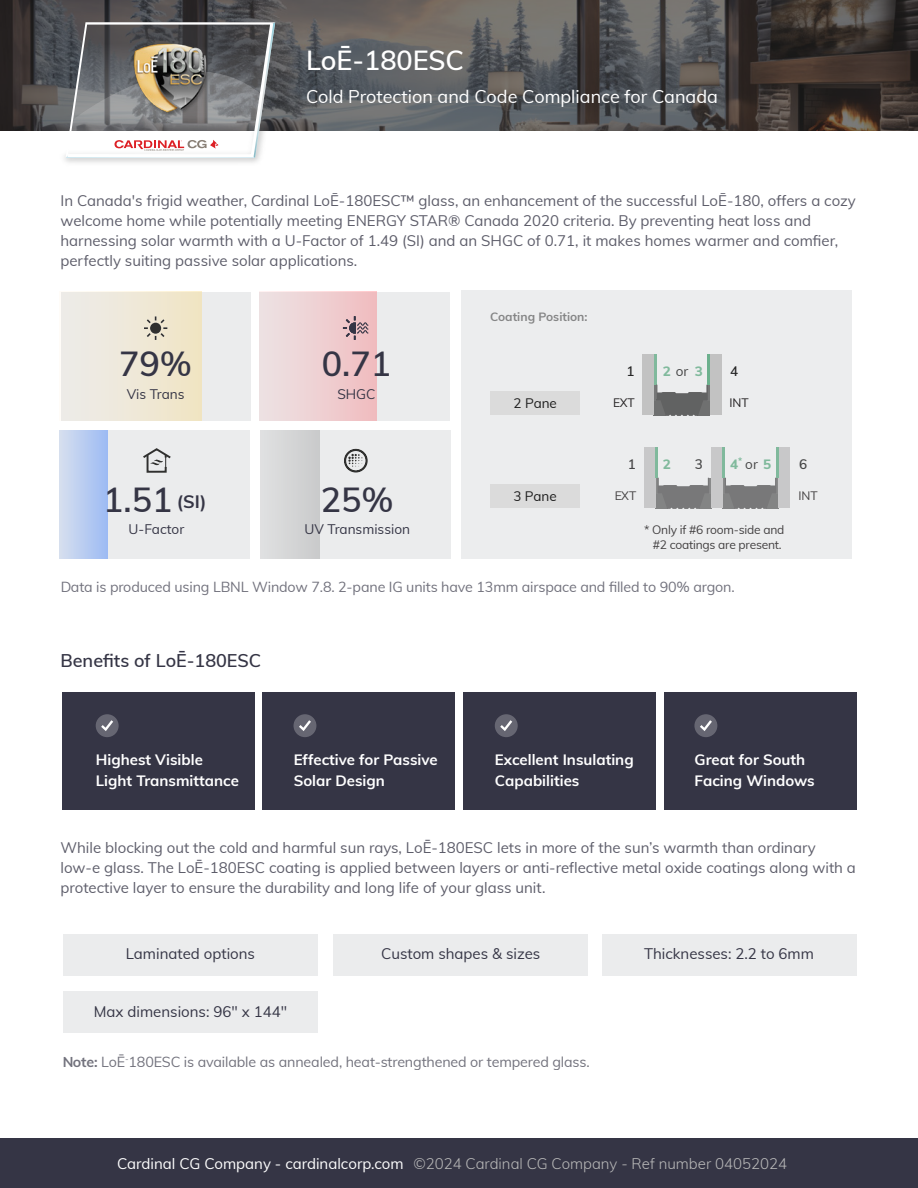
<style>
.page{position:relative;width:918px;height:1188px;background:#fff}
.page>*{position:absolute;margin:0;border:0;box-sizing:border-box;transform-origin:0 0}
.t1{font:600 34.05px "Muli";color:#353545}
.t2{font:600 27px "Muli";color:#fff}
.t3{font:18px "Muli";color:#fff}
.t4{font:600 18px "Muli";color:#353545}
.t5{font:15px/20px "Muli";color:#353545}
.t6{font:700 15px/21px "Muli";color:#fff}
.t7{font:15px "Muli";color:#fff}
.t8{font:14.25px "Muli";letter-spacing:-.01em;color:#353545}
.t9{font:14.25px "Muli";letter-spacing:-.01em;color:#353544}
.t10{font:13.65px "Muli";color:#353545}
.t11{font:13.5px "Muli";color:#1d1d1d}
.t12{font:800 13.5px "Muli";color:#6cb08d}
.t13{font:600 13.5px "Muli";color:#262626}
.t14{font:13.5px "Muli";color:#262626}
.t15{font:12px/14.4px "Muli";letter-spacing:-.02em;color:#221f20;text-align:center}
.t16{font:700 12px "Muli";color:#1d1d1d}
.t17{font:800 9px "Muli";color:#6cb08d}
.s1{font-weight:700;font-size:18px}
.s2{font-weight:400;color:#262626}
.s3{font-weight:800;color:#6cb08d}
.s4{font-weight:700}
.s5{font-weight:300;color:#b9b9b9}
.s6{font-weight:300;color:#bababa}
</style>
<div class="page">
<div style="left:333px;top:933px;width:255px;height:42px;background:#ebeced"></div>
<div style="left:601px;top:933px;width:255px;height:42px;background:#ebeced"></div>
<div style="left:63px;top:991px;width:255px;height:42px;background:#ebeced"></div>
<div style="left:63px;top:933px;width:255px;height:42px;background:#ebeced"></div>
<div style="left:61px;top:292px;width:189px;height:128px;background:#ebeced"></div>
<div style="left:60px;top:292px;width:141px;height:128px;background:linear-gradient(to right,#edeceb,#f0e5c5)"></div>
<svg style="left:144px;top:316px;width:23px;height:24px"></svg>
<div style="left:0;top:1138px;width:917px;height:50px;background:#353545"></div>
<div style="left:260px;top:292px;width:190px;height:128px;background:#ebeced"></div>
<div style="left:259px;top:292px;width:117px;height:128px;background:linear-gradient(to right,#ede3e5,#f0bdc0)"></div>
<svg style="left:343px;top:316px;width:25px;height:24px"></svg>
<svg style="left:0;top:0;width:917px;height:131px;background:#514f4e"></svg>
<div style="left:62px;top:692px;width:193px;height:118px;background:#353545"></div>
<div style="left:96px;top:714px;width:23px;height:23px;background:#666672;border-radius:50%"></div>
<svg style="left:101px;top:720px;width:12px;height:11px"></svg>
<div style="left:262px;top:692px;width:193px;height:118px;background:#353545"></div>
<div style="left:293px;top:714px;width:23px;height:23px;background:#666672;border-radius:50%"></div>
<svg style="left:299px;top:720px;width:12px;height:11px"></svg>
<div style="left:463px;top:692px;width:193px;height:118px;background:#353545"></div>
<div style="left:664px;top:692px;width:192px;height:118px;background:#353545"></div>
<svg style="left:494px;top:714px;width:23px;height:23px"></svg>
<svg style="left:500px;top:720px;width:12px;height:11px"></svg>
<div style="left:694px;top:714px;width:23px;height:23px;background:#666672;border-radius:50%"></div>
<svg style="left:700px;top:720px;width:11px;height:11px"></svg>
<div style="left:59px;top:431px;width:191px;height:128px;background:#ebeced"></div>
<div style="left:59px;top:431px;width:49px;height:128px;background:linear-gradient(to right,#d7e0ee,#9cbaf4)"></div>
<svg style="left:143px;top:448px;width:28px;height:25px"></svg>
<div style="left:260px;top:431px;width:190px;height:128px;background:#ebeced"></div>
<div style="left:260px;top:431px;width:59px;height:128px;background:#d5d6d7"></div>
<svg style="left:344px;top:448px;width:24px;height:25px"></svg>
<div style="left:461px;top:291px;width:390px;height:268px;background:#ecedee"></div>
<div style="left:490px;top:484px;width:90px;height:24px;background:#dbdbdb"></div>
<svg style="left:655px;top:478px;width:56px;height:31px"></svg>
<svg style="left:722px;top:478px;width:56px;height:31px"></svg>
<div style="left:644px;top:447px;width:11px;height:61px;background:#c8c8c9"></div>
<div style="left:711px;top:447px;width:11px;height:61px;background:#c8c8c9"></div>
<div style="left:778px;top:447px;width:11px;height:61px;background:#c8c8c9"></div>
<hr style="left:655px;top:447px;width:2px;height:31px;background:#6cb08d">
<hr style="left:653px;top:354px;width:3px;height:31px;background:#6cb08d">
<hr style="left:776px;top:447px;width:2px;height:31px;background:#6cb08d">
<hr style="left:722px;top:447px;width:2px;height:31px;background:#6cb08d">
<div style="left:490px;top:391px;width:90px;height:24px;background:#dbdbdb"></div>
<div style="left:653px;top:399px;width:13px;height:16px;background:#6f7070"></div>
<hr style="left:653px;top:385px;width:3px;height:15px;background:#444">
<svg style="left:656px;top:385px;width:53px;height:31px"></svg>
<div style="left:642px;top:354px;width:11px;height:61px;background:#c2c2c2"></div>
<div style="left:709px;top:354px;width:12px;height:61px;background:#c2c2c2"></div>
<hr style="left:707px;top:354px;width:2px;height:31px;background:#6cb08d">
<img style="left:10px;top:0;width:321px;height:163px">
<svg style="left:65px;top:20px;width:210px;height:139px"></svg>
<img style="left:124px;top:42px;width:86px;height:75px">
<h2 class="t2" style="left:306px;top:40px;width:159px">LoĒ-180ESC</h2>
<p class="t3" style="left:306px;top:83px;width:413px">Cold Protection and Code Compliance for Canada</p>
<p class="t5" style="left:60px;top:190px;width:796px">In Canada's frigid weather, Cardinal LoĒ-180ESC™ glass, an enhancement of the successful LoĒ-180, offers a cozy welcome home while potentially meeting ENERGY STAR® Canada 2020 criteria. By preventing heat loss and harnessing solar warmth with a U-Factor of 1.49 (SI) and an SHGC of 0.71, it makes homes warmer and comfier, perfectly suiting passive solar applications.</p>
<h1 class="t1" style="left:119px;top:339px;width:74px">79%</h1>
<p class="t10" style="left:127px;top:384px;width:59px">Vis Trans</p>
<h1 class="t1" style="left:103px;top:475px;width:105px">1.51 <span class="s1">(SI)</span></h1>
<p class="t10" style="left:129px;top:520px;width:57px">U-Factor</p>
<h1 class="t1" style="left:322px;top:339px;width:71px">0.71</h1>
<p class="t10" style="left:337px;top:384px;width:40px">SHGC</p>
<h1 class="t1" style="left:321px;top:475px;width:74px">25%</h1>
<p class="t10" style="left:304px;top:520px;width:107px">UV Transmission</p>
<p class="t16" style="left:490px;top:307px;width:99px">Coating Position:</p>
<p class="t13" style="left:626px;top:361px;width:10px">1</p>
<p class="t13" style="left:730px;top:361px;width:10px">4</p>
<p class="t12" style="left:662px;top:361px;width:42px">2<span class="s2">or</span>3</p>
<p class="t11" style="left:513px;top:393px;width:45px">2 Pane</p>
<p class="t15" style="left:613px;top:395px;width:23px">EXT</p>
<p class="t15" style="left:729px;top:395px;width:21px">INT</p>
<p class="t17" style="left:737px;top:454px;width:6px">*</p>
<p class="t13" style="left:627px;top:454px;width:10px">1</p>
<p class="t12" style="left:662px;top:454px;width:10px">2</p>
<p class="t13" style="left:694px;top:454px;width:10px">3</p>
<p class="t12" style="left:730px;top:454px;width:10px">4</p>
<p class="t14" style="left:745px;top:454px;width:27px">or <span class="s3">5</span></p>
<p class="t13" style="left:798px;top:454px;width:10px">6</p>
<p class="t11" style="left:513px;top:486px;width:45px">3 Pane</p>
<p class="t15" style="left:614px;top:488px;width:23px">EXT</p>
<p class="t15" style="left:798px;top:488px;width:21px">INT</p>
<p class="t15" style="left:644px;top:522px;width:142px">* Only if #6 room-side and #2 coatings are present.</p>
<p class="t8" style="left:60px;top:577px;width:675px">Data is produced using LBNL Window 7.8. 2-pane IG units have 13mm airspace and filled to 90% argon.</p>
<p class="t4" style="left:60px;top:647px;width:202px">Benefits of LoĒ-180ESC</p>
<p class="t6" style="left:96px;top:749px;width:144px">Highest Visible<br>Light Transmittance</p>
<p class="t6" style="left:293px;top:749px;width:145px">Effective for Passive<br>Solar Design</p>
<p class="t6" style="left:495px;top:749px;width:140px">Excellent Insulating<br>Capabilities</p>
<p class="t6" style="left:694px;top:749px;width:122px">Great for South<br>Facing Windows</p>
<p class="t5" style="left:60px;top:837px;width:796px">While blocking out the cold and harmful sun rays, LoĒ-180ESC lets in more of the sun’s warmth than ordinary low-e glass. The LoĒ-180ESC coating is applied between layers or anti-reflective metal oxide coatings along with a protective layer to ensure the durability and long life of your glass unit.</p>
<p class="t5" style="left:126px;top:943px;width:131px">Laminated options</p>
<p class="t5" style="left:94px;top:1001px;width:195px">Max dimensions: 96" x 144"</p>
<p class="t5" style="left:381px;top:943px;width:160px">Custom shapes &amp; sizes</p>
<p class="t5" style="left:644px;top:943px;width:171px">Thicknesses: 2.2 to 6mm</p>
<p class="t9" style="left:62px;top:1051px;width:529px"><span class="s4">Note:</span> LoĒ<sup>-</sup>180ESC is available as annealed, heat-strengthened or tempered glass.</p>
<p class="t7" style="left:117px;top:1152px;width:671px">Cardinal CG Company - cardinalcorp.com <span class="s5">©2024 Cardinal CG Company - Ref number</span> <span class="s6">04052024</span></p>
</div>
